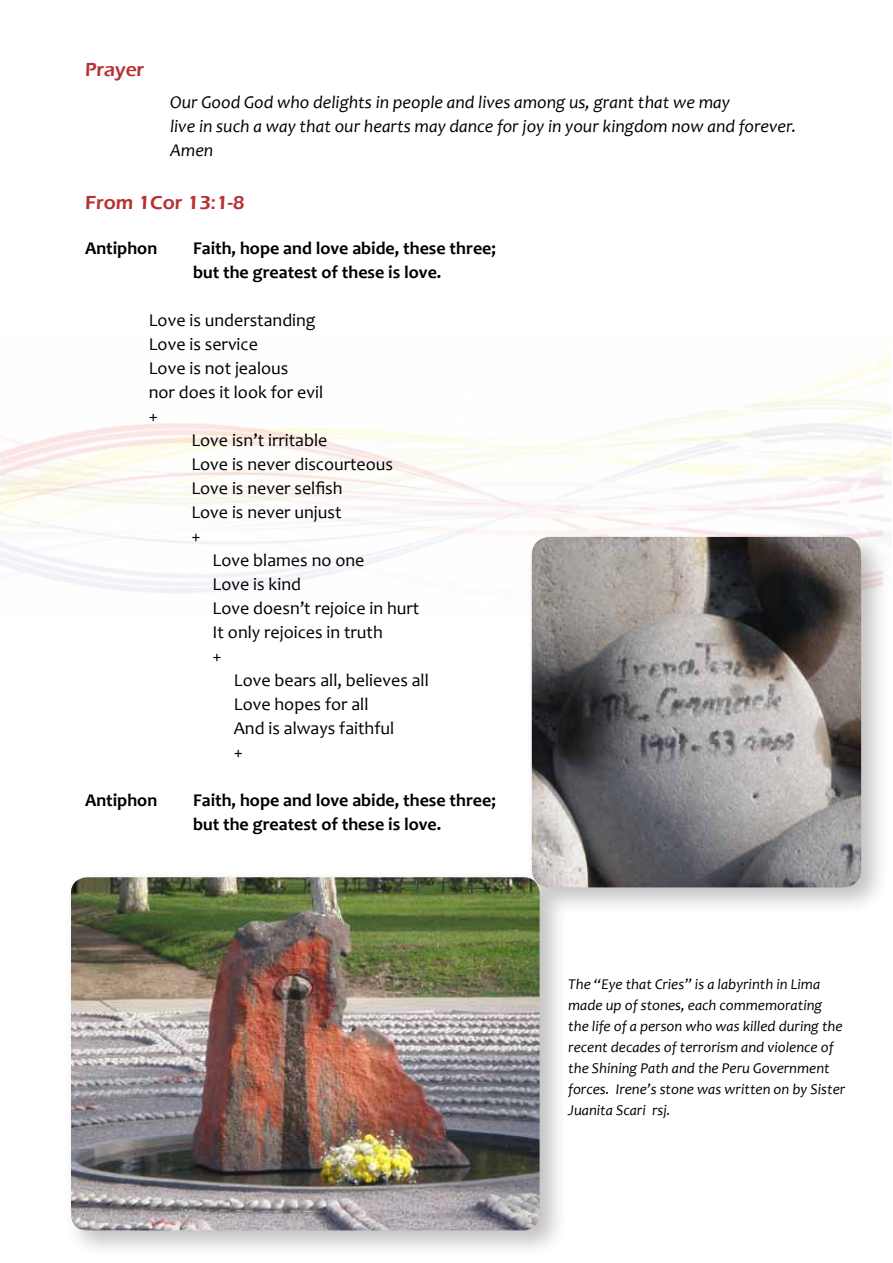
<style>
.page{position:relative;width:893px;height:1263px;background:#fff}
.page>*{position:absolute;margin:0;border:0;box-sizing:border-box;transform-origin:0 0}
.t1{font:600 19.5px "Eras ITC";color:#b73132}
.t2{font:18px/24px "Candara";color:#000}
.t3{font:700 18px/24px "Candara";color:#000}
.t4{font:italic 18px/24px "Candara";color:#000}
.t5{font:italic 15px/21px "Candara";color:#000}
</style>
<div class="page">
<div style="left:63px;top:869px;width:506px;height:390px;background:#000;opacity:.25"></div>
<img style="left:71px;top:877px;width:469px;height:353px">
<div style="left:524px;top:529px;width:366px;height:387px;background:#000;opacity:.25"></div>
<img style="left:532px;top:537px;width:329px;height:350px">
<p class="t1" style="left:85px;top:58px;width:61px">Prayer</p>
<p class="t4" style="left:170px;top:90px;width:628px">Our Good God who delights in people and lives among us, grant that we may<br>live in such a way that our hearts may dance for joy in your kingdom now and forever.<br>Amen</p>
<p class="t1" style="left:85px;top:191px;width:161px">From 1Cor 13:1-8</p>
<p class="t3" style="left:85px;top:236px;width:74px">Antiphon</p>
<p class="t3" style="left:193px;top:236px;width:304px">Faith, hope and love abide, these three; but the greatest of these is love.</p>
<p class="t2" style="left:149px;top:308px;width:176px">Love is understanding<br>Love is service<br>Love is not jealous<br>nor does it look for evil +</p>
<p class="t2" style="left:191px;top:428px;width:138px">Love isn’t irritable</p>
<p class="t2" style="left:191px;top:452px;width:203px">Love is never discourteous</p>
<p class="t2" style="left:191px;top:476px;width:153px">Love is never selfish</p>
<p class="t2" style="left:191px;top:500px;width:152px">Love is never unjust</p>
<p class="t2" style="left:191px;top:524px;width:11px">+</p>
<p class="t2" style="left:213px;top:548px;width:153px">Love blames no one</p>
<p class="t2" style="left:213px;top:572px;width:90px">Love is kind</p>
<p class="t2" style="left:213px;top:596px;width:208px">Love doesn’t rejoice in hurt</p>
<p class="t2" style="left:213px;top:620px;width:172px">It only rejoices in truth</p>
<p class="t2" style="left:213px;top:644px;width:11px">+</p>
<p class="t2" style="left:234px;top:668px;width:197px">Love bears all, believes all</p>
<p class="t2" style="left:234px;top:692px;width:136px">Love hopes for all</p>
<p class="t2" style="left:234px;top:716px;width:162px">And is always faithful</p>
<p class="t2" style="left:234px;top:740px;width:11px">+</p>
<p class="t3" style="left:85px;top:788px;width:74px">Antiphon</p>
<p class="t3" style="left:193px;top:788px;width:304px">Faith, hope and love abide, these three; but the greatest of these is love.</p>
<p class="t5" style="left:568px;top:973px;width:279px">The “Eye that Cries” is a labyrinth in Lima made up of stones, each commemorating the life of a person who was killed during the recent decades of terrorism and violence of the Shining Path and the Peru Government forces. Irene’s stone was written on by Sister Juanita Scari rsj.</p>
</div>
